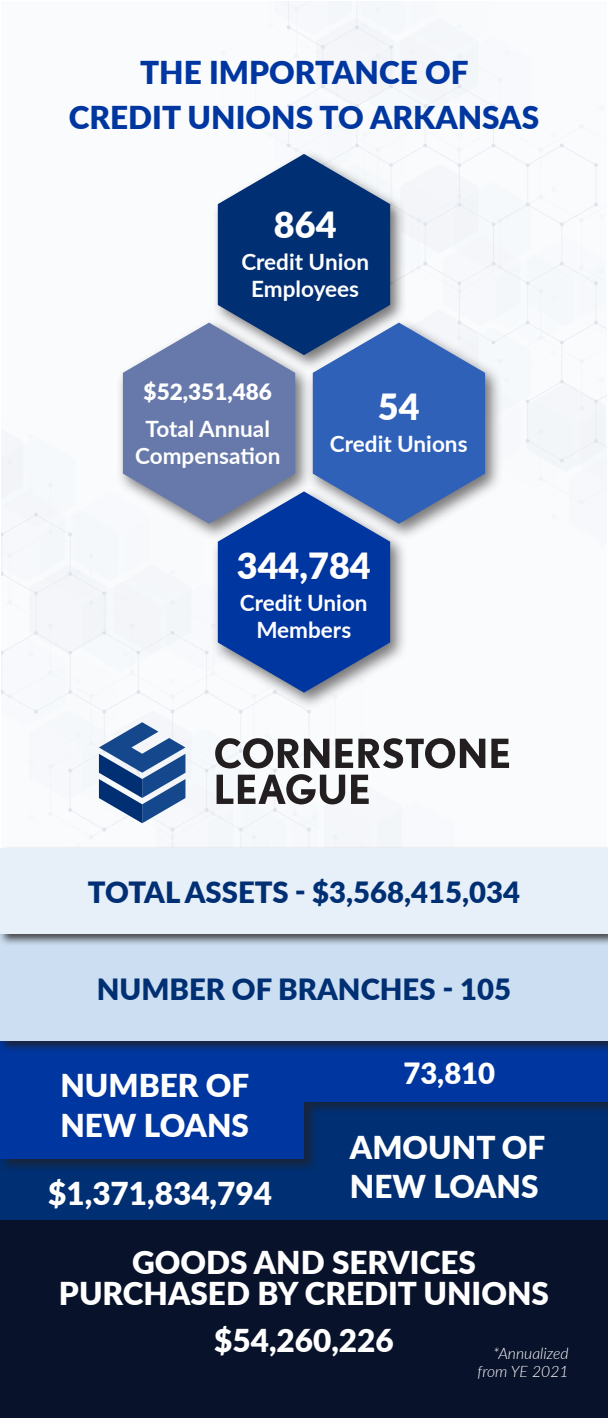
<style>
.page{position:relative;width:608px;height:1418px;background:#fff}
.page>*{position:absolute;margin:0;border:0;box-sizing:border-box;transform-origin:0 0}
.t1{font:900 36px "Lato";color:#fff}
.t2{font:900 31.5px/31.5px "Lato";color:#fff;text-align:center}
.t3{font:900 31.5px "Lato";color:#0036a0}
.t4{font:900 29.25px "Lato";color:#002f73}
.t5{font:900 29.25px "Lato";color:#fff}
.t6{font:700 22.5px/27px "Lato";color:#fff;text-align:center}
.t7{font:900 22.5px "Lato";color:#fff}
.t8{font:italic 300 15.75px/18px "Lato";color:#fff;text-align:right}
</style>
<div class="page">
<div style="left:1px;top:1px;width:605px;height:1415px;background:#f9fbfd"></div>
<img style="left:287px;top:1px;width:319px;height:446px">
<img style="left:1px;top:397px;width:596px;height:448px">
<div style="left:0;top:1219px;width:608px;height:199px;background:#08122a"></div>
<div style="left:0;top:1158px;width:607px;height:61px;background:#002f73"></div>
<div style="left:0;top:1039px;width:608px;height:133px;background:#231f20;opacity:.65"></div>
<div style="left:1px;top:1041px;width:607px;height:60px;background:#0036a0"></div>
<div style="left:0;top:1041px;width:304px;height:117px;background:#0036a0"></div>
<div style="left:0;top:931px;width:608px;height:122px;background:#231f20;opacity:.8"></div>
<div style="left:0;top:934px;width:608px;height:107px;background:#ccdef1"></div>
<div style="left:0;top:845px;width:608px;height:102px;background:#231f20;opacity:.8"></div>
<div style="left:0;top:848px;width:608px;height:86px;background:#e7eff9"></div>
<svg style="left:99px;top:722px;width:86px;height:101px"></svg>
<svg style="left:215px;top:738px;width:114px;height:30px"></svg>
<svg style="left:335px;top:738px;width:150px;height:30px"></svg>
<svg style="left:491px;top:738px;width:18px;height:30px"></svg>
<svg style="left:216px;top:774px;width:129px;height:30px"></svg>
<svg style="left:351px;top:774px;width:17px;height:30px"></svg>
<div style="left:211px;top:150px;width:196px;height:222px;background:#231f20;opacity:.6"></div>
<svg style="left:218px;top:154px;width:172px;height:164px;background:#264e87"></svg>
<div style="left:211px;top:487px;width:197px;height:222px;background:#231f20;opacity:.6"></div>
<svg style="left:218px;top:541px;width:172px;height:151px;background:#2250a9"></svg>
<div style="left:306px;top:318px;width:196px;height:223px;background:#231f20;opacity:.6"></div>
<svg style="left:313px;top:322px;width:172px;height:202px;background:#5178be"></svg>
<div style="left:116px;top:318px;width:197px;height:223px;background:#231f20;opacity:.6"></div>
<svg style="left:123px;top:322px;width:172px;height:202px;background:#7c8db5"></svg>
<p class="t3" style="left:140px;top:49px;width:330px">THE IMPORTANCE OF</p>
<p class="t3" style="left:69px;top:94px;width:471px">CREDIT UNIONS TO ARKANSAS</p>
<p class="t1" style="left:274px;top:198px;width:64px">864</p>
<p class="t6" style="left:241px;top:247px;width:129px">Credit Union</p>
<p class="t6" style="left:251px;top:274px;width:109px">Employees</p>
<p class="t7" style="left:144px;top:375px;width:130px">$52,351,486</p>
<p class="t6" style="left:135px;top:415px;width:147px">Total Annual<br>Compensation</p>
<p class="t1" style="left:378px;top:380px;width:43px">54</p>
<p class="t6" style="left:330px;top:429px;width:139px">Credit Unions</p>
<p class="t1" style="left:237px;top:539px;width:135px">344,784</p>
<p class="t6" style="left:240px;top:588px;width:129px">Credit Union</p>
<p class="t6" style="left:256px;top:615px;width:96px">Members</p>
<p class="t4" style="left:88px;top:870px;width:433px">TOTAL ASSETS - $3,568,415,034</p>
<p class="t4" style="left:97px;top:967px;width:416px">NUMBER OF BRANCHES - 105</p>
<p class="t2" style="left:60px;top:1068px;width:190px">NUMBER OF</p>
<p class="t2" style="left:60px;top:1107px;width:190px">NEW LOANS</p>
<p class="t2" style="left:48px;top:1176px;width:225px">$1,371,834,794</p>
<p class="t5" style="left:403px;top:1051px;width:93px">73,810</p>
<p class="t2" style="left:350px;top:1130px;width:197px">AMOUNT OF</p>
<p class="t2" style="left:350px;top:1169px;width:190px">NEW LOANS</p>
<p class="t2" style="left:59px;top:1245px;width:491px">GOODS AND SERVICES<br>PURCHASED BY CREDIT UNIONS</p>
<p class="t2" style="left:214px;top:1323px;width:181px">$54,260,226</p>
<p class="t8" style="left:477px;top:1344px;width:93px">*Annualized from YE 2021</p>
</div>
